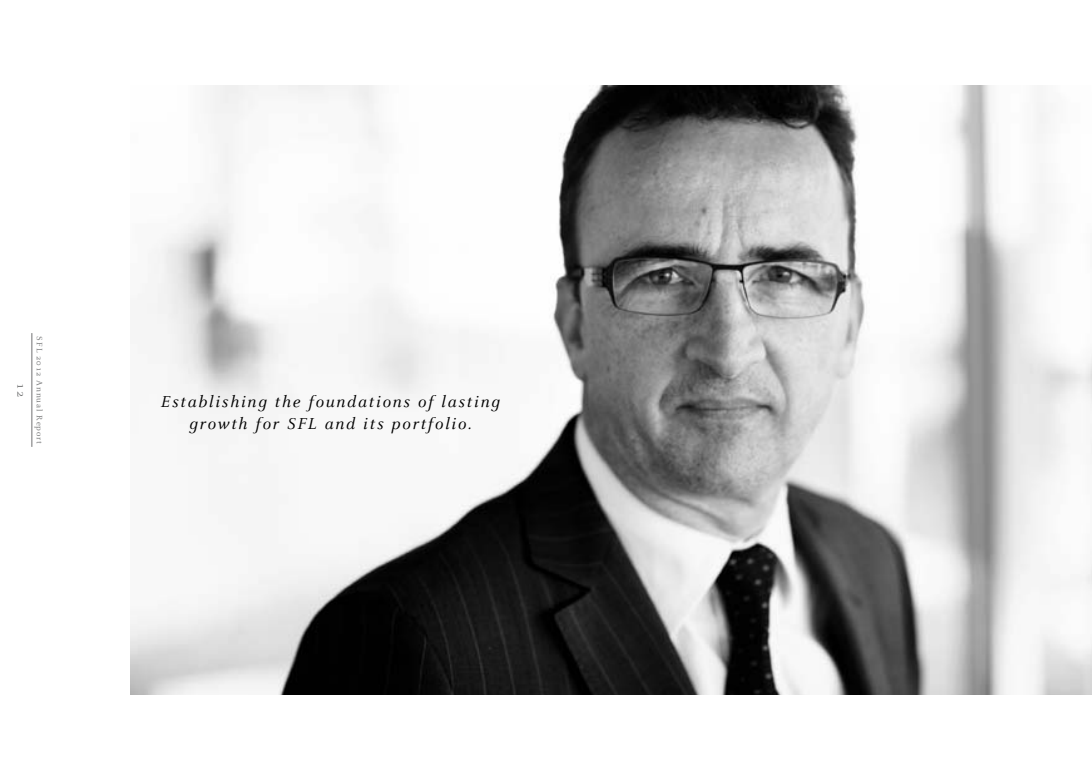
<style>
.page{position:relative;width:1092px;height:780px;background:#fff}
.page>*{position:absolute;margin:0;border:0;box-sizing:border-box;transform-origin:0 0}
.t1{font:italic 17.5px/22.5px "Celeste";letter-spacing:.1em;color:#000;text-align:center}
.t2{font:12.5px "Celeste";color:#707172}
.t3{font:8.75px "Celeste";letter-spacing:.1em;color:#707172}
</style>
<div class="page">
<hr style="left:32px;top:333px;width:1px;height:114px;background:#707172">
<img style="left:130px;top:85px;width:961px;height:609px">
<p class="t2" style="left:28px;top:383px;width:15px;rotate:90deg">12</p>
<p class="t3" style="left:44px;top:336px;width:109px;rotate:90deg">SFL 2012 Annual Report</p>
<p class="t1" style="left:161px;top:390px;width:340px">Establishing the foundations of lasting growth for SFL and its portfolio.</p>
</div>
